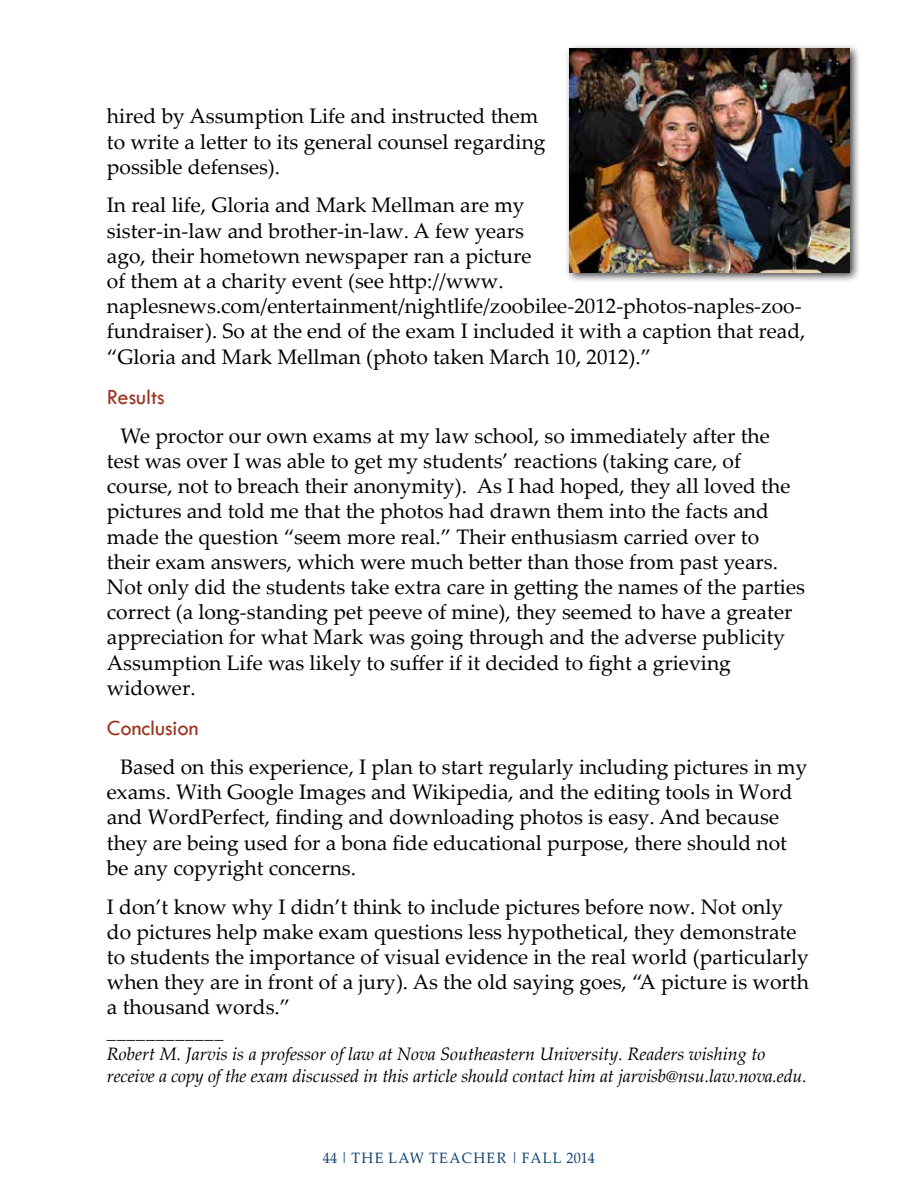
<style>
.page{position:relative;width:918px;height:1188px;background:#fff}
.page>*{position:absolute;margin:0;border:0;box-sizing:border-box;transform-origin:0 0}
.t1{font:22.5px "Tw Cen";color:#9a3521}
.t2{font:21px/25.2px "Palatino Linotype";color:#000}
.t3{font:italic 18px/21.6px "Palatino Linotype";letter-spacing:-.01em;color:#000}
.t4{font:15px "Palatino Linotype";letter-spacing:.095em;color:#0e4270;scale:.95 1}
</style>
<div class="page">
<div style="left:565px;top:43px;width:296px;height:240px;background:#000;opacity:.75"></div>
<img style="left:570px;top:48px;width:280px;height:224px">
<p class="t2" style="left:107px;top:103px;width:440px">hired by Assumption Life and instructed them to write a letter to its general counsel regarding possible defenses).</p>
<p class="t2" style="left:107px;top:192px;width:700px">In real life, Gloria and Mark Mellman are my<br>sister-in-law and brother-in-law. A few years<br>ago, their hometown newspaper ran a picture<br>of them at a charity event (see http://www. naplesnews.com/entertainment/nightlife/zoobilee-2012-photos-naples-zoo&shy;fundraiser). So at the end of the exam I included it with a caption that read, “Gloria and Mark Mellman (photo taken March 10, 2012).”</p>
<p class="t1" style="left:107px;top:384px;width:59px">Results</p>
<p class="t2" style="left:107px;top:422px;width:700px;text-indent:14px">We proctor our own exams at my law school, so immediately after the test was over I was able to get my students’ reactions (taking care, of course, not to breach their anonymity). As I had hoped, they all loved the pictures and told me that the photos had drawn them into the facts and made the question “seem more real.” Their enthusiasm carried over to their exam answers, which were much better than those from past years.<br>Not only did the students take extra care in getting the names of the parties correct (a long-standing pet peeve of mine), they seemed to have a greater appreciation for what Mark was going through and the adverse publicity Assumption Life was likely to suffer if it decided to fight a grieving widower.</p>
<p class="t1" style="left:107px;top:715px;width:93px">Conclusion</p>
<p class="t2" style="left:107px;top:754px;width:702px;text-indent:14px">Based on this experience, I plan to start regularly including pictures in my exams. With Google Images and Wikipedia, and the editing tools in Word and WordPerfect, finding and downloading photos is easy. And because they are being used for a bona fide educational purpose, there should not be any copyright concerns.</p>
<p class="t2" style="left:107px;top:893px;width:704px">I don’t know why I didn’t think to include pictures before now. Not only do pictures help make exam questions less hypothetical, they demonstrate to students the importance of visual evidence in the real world (particularly when they are in front of a jury). As the old saying goes, “A picture is worth a thousand words.”</p>
<p class="t3" style="left:107px;top:1021px;width:701px">____________<br>Robert M. Jarvis is a professor of law at Nova Southeastern University. Readers wishing to receive a copy of the exam discussed in this article should contact him at jarvisb@nsu.law.nova.edu.</p>
<p class="t4" style="left:323px;top:1147px;width:288px">44 | The Law Teacher | FALL 2014</p>
</div>
